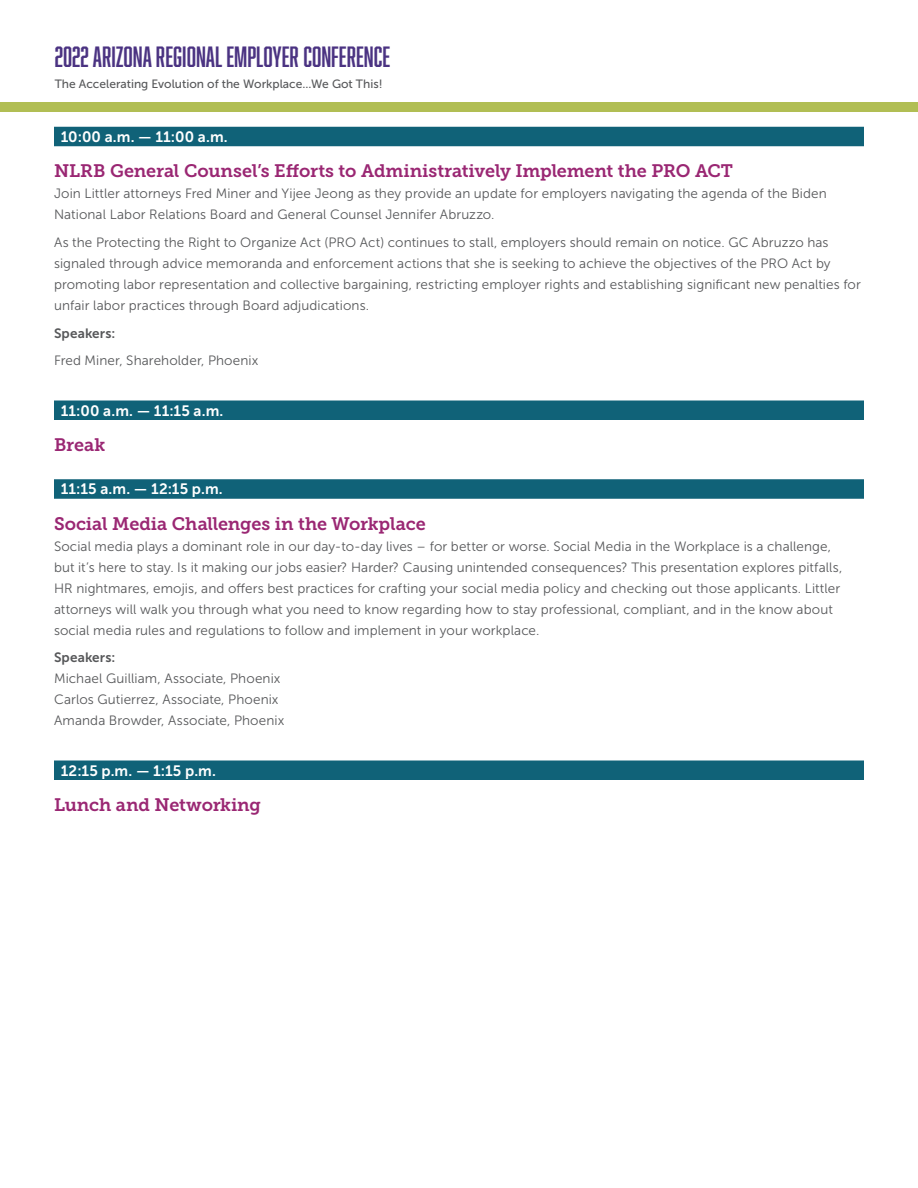
<style>
.page{position:relative;width:918px;height:1188px;background:#fff}
.page>*{position:absolute;margin:0;border:0;box-sizing:border-box;transform-origin:0 0}
.t1{font:27px "Abolition";color:#4b3382}
.H2__Museo_Slab_700_P{font:18px "Museo Slab 700";letter-spacing:-.005em;color:#9a2773}
.H4__Date___Time_-_Re{font:15px "Museo Sans 700";letter-spacing:.01em;color:#fff}
.B1__Body_Copy_Museo{font:13.5px/21px "Museo Sans 300";letter-spacing:.005em;color:#57585a}
.H3__Bold_Gray_9_15{font:13.5px/21px "Museo Sans 300";letter-spacing:.005em;color:#57585a}
.H3__Bold_Gray_9_15-2{font:13.5px "Museo Sans 700";letter-spacing:.01em;color:#57585a}
.t2{font:12px "Museo Sans 500";color:#57585a}
.s1{font-family:"Museo Sans 700"}
</style>
<div class="page">
<div style="left:0;top:103px;width:918px;height:9px;background:#b1be54"></div>
<div style="left:54px;top:127px;width:810px;height:19px;background:#106278"></div>
<div style="left:54px;top:400px;width:810px;height:20px;background:#106278"></div>
<div style="left:54px;top:479px;width:810px;height:20px;background:#106278"></div>
<div style="left:54px;top:760px;width:810px;height:20px;background:#106278"></div>
<h1 class="t1" style="left:55px;top:41px;width:337px">2022 ARIZONA REGIONAL EMPLOYER CONFERENCE</h1>
<p class="t2" style="left:55px;top:77px;width:329px">The Accelerating Evolution of the Workplace...We Got This!</p>
<p class="H4__Date___Time_-_Re" style="left:61px;top:128px;width:169px">10:00 a.m. — 11:00 a.m.</p>
<p class="H2__Museo_Slab_700_P" style="left:54px;top:161px;width:681px">NLRB General Counsel’s Efforts to Administratively Implement the PRO ACT</p>
<p class="B1__Body_Copy_Museo" style="left:54px;top:183px;width:774px">Join Littler attorneys Fred Miner and Yijee Jeong as they provide an update for employers navigating the agenda of the Biden<br>National Labor Relations Board and General Counsel Jennifer Abruzzo.</p>
<p class="B1__Body_Copy_Museo" style="left:54px;top:232px;width:808px">As the Protecting the Right to Organize Act (PRO Act) continues to stall, employers should remain on notice. GC Abruzzo has signaled through advice memoranda and enforcement actions that she is seeking to achieve the objectives of the PRO Act by promoting labor representation and collective bargaining, restricting employer rights and establishing significant new penalties for unfair labor practices through Board adjudications.</p>
<p class="H3__Bold_Gray_9_15-2" style="left:54px;top:325px;width:63px">Speakers:</p>
<p class="B1__Body_Copy_Museo" style="left:54px;top:350px;width:206px">Fred Miner, Shareholder, Phoenix</p>
<p class="H4__Date___Time_-_Re" style="left:61px;top:402px;width:164px">11:00 a.m. — 11:15 a.m.</p>
<p class="H2__Museo_Slab_700_P" style="left:54px;top:434px;width:53px">Break</p>
<p class="H4__Date___Time_-_Re" style="left:61px;top:481px;width:164px">11:15 a.m. — 12:15 p.m.</p>
<p class="H2__Museo_Slab_700_P" style="left:54px;top:513px;width:373px">Social Media Challenges in the Workplace</p>
<p class="B1__Body_Copy_Museo" style="left:54px;top:535px;width:790px">Social media plays a dominant role in our day-to-day lives – for better or worse. Social Media in the Workplace is a challenge, but it’s here to stay. Is it making our jobs easier? Harder? Causing unintended consequences? This presentation explores pitfalls, HR nightmares, emojis, and offers best practices for crafting your social media policy and checking out those applicants. Littler attorneys will walk you through what you need to know regarding how to stay professional, compliant, and in the know about social media rules and regulations to follow and implement in your workplace.</p>
<p class="H3__Bold_Gray_9_15" style="left:54px;top:647px;width:232px"><span class="s1">Speakers:<br></span>Michael Guilliam, Associate, Phoenix<br>Carlos Gutierrez, Associate, Phoenix<br>Amanda Browder, Associate, Phoenix</p>
<p class="H4__Date___Time_-_Re" style="left:61px;top:762px;width:157px">12:15 p.m. — 1:15 p.m.</p>
<p class="H2__Museo_Slab_700_P" style="left:54px;top:794px;width:209px">Lunch and Networking</p>
</div>
